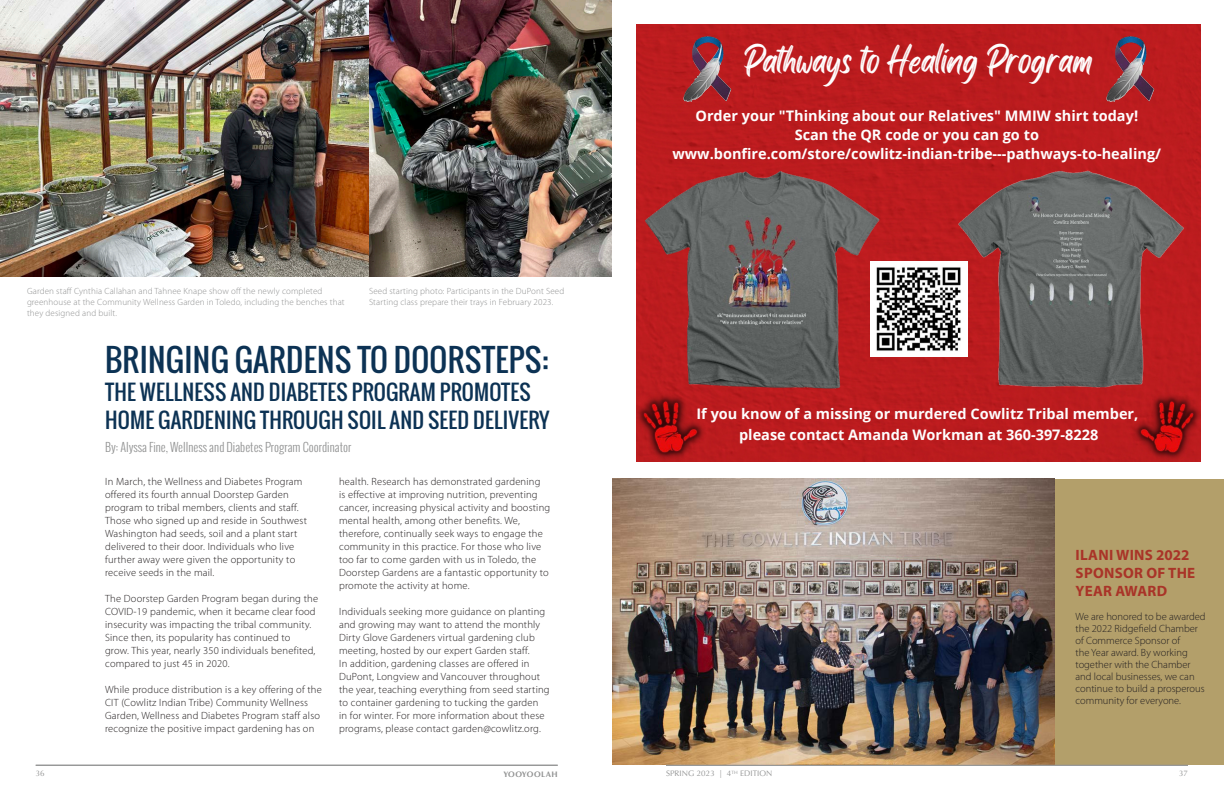
<style>
.page{position:relative;width:1224px;height:792px;background:#fff}
.page>*{position:absolute;margin:0;border:0;box-sizing:border-box;transform-origin:0 0}
.t1{font:36.4px "Black Bones";color:#fefefe}
.H3_-_CIT{font:31px "Oswald";letter-spacing:.01em;color:#0c3254}
.H3_-_CIT-2{font:21px/28px "Oswald";letter-spacing:.01em;color:#0c3254}
.Paragraph_-_CIT{font:700 15px/18px "Myriad Pro";letter-spacing:.02em;color:#a93428}
.t2{font:700 14.5px/19.2px "Open Sans";color:#fefefe;text-align:center}
.H4_-_CIT{font:300 12px "Oswald";color:#919292}
.Paragraph_-_CIT-2{font:300 10.5px/13px "Myriad Pro";letter-spacing:.02em;color:#231f20}
.Paragraph_-_CIT-3{font:300 10.5px/12px "Myriad Pro";color:#231f20}
.Captions{font:300 9px/11px "Myriad Pro";letter-spacing:.015em;color:#919292}
.t3{font:8px "Optima";letter-spacing:.01em;color:#919292}
.t4{font:700 8px "Optima";letter-spacing:.06em;color:#919292}
</style>
<div class="page">
<img style="left:0;top:0;width:612px;height:276px">
<div style="left:636px;top:25px;width:565px;height:436px;background:#bb1c1e"></div>
<img style="left:887px;top:261px;width:63px;height:95px">
<img style="left:1103px;top:33px;width:55px;height:71px">
<img style="left:680px;top:33px;width:55px;height:71px">
<img style="left:636px;top:398px;width:71px;height:63px">
<img style="left:1130px;top:391px;width:71px;height:70px">
<img style="left:950px;top:159px;width:238px;height:231px">
<img style="left:636px;top:166px;width:251px;height:232px">
<div style="left:1017px;top:479px;width:207px;height:285px;background:#b39f6a"></div>
<img style="left:612px;top:479px;width:442px;height:285px">
<hr style="left:36px;top:765px;width:522px;height:1px;background:#919292">
<hr style="left:666px;top:765px;width:522px;height:1px;background:#919292">
<p class="t1" style="left:745px;top:34px;width:350px">Pathways to Healing Program</p>
<p class="Captions" style="left:27px;top:286px;width:319px">Garden staff Cynthia Callahan and Tahnee Knape show off the newly completed greenhouse at the Community Wellness Garden in Toledo, including the benches that they designed and built.</p>
<p class="Captions" style="left:369px;top:286px;width:197px">Seed starting photo: Participants in the DuPont Seed<br>Starting class prepare their trays in February 2023.</p>
<p class="H3_-_CIT" style="left:105px;top:337px;width:445px">BRINGING GARDENS TO DOORSTEPS:</p>
<p class="H3_-_CIT-2" style="left:105px;top:378px;width:446px">THE WELLNESS AND DIABETES PROGRAM PROMOTES<br>HOME GARDENING THROUGH SOIL AND SEED DELIVERY</p>
<p class="H4_-_CIT" style="left:105px;top:439px;width:248px">By: Alyssa Fine, Wellness and Diabetes Program Coordinator</p>
<p class="Paragraph_-_CIT-2" style="left:105px;top:475px;width:203px">In March, the Wellness and Diabetes Program offered its fourth annual Doorstep Garden program to tribal members, clients and staff.<br>Those who signed up and reside in Southwest Washington had seeds, soil and a plant start delivered to their door. Individuals who live further away were given the opportunity to receive seeds in the mail.</p>
<p class="Paragraph_-_CIT-2" style="left:105px;top:592px;width:214px">The Doorstep Garden Program began during the COVID-19 pandemic, when it became clear food insecurity was impacting the tribal community.<br>Since then, its popularity has continued to<br>grow. This year, nearly 350 individuals benefited, compared to just 45 in 2020.</p>
<p class="Paragraph_-_CIT-2" style="left:105px;top:683px;width:218px">While produce distribution is a key offering of the CIT (Cowlitz Indian Tribe) Community Wellness Garden, Wellness and Diabetes Program staff also recognize the positive impact gardening has on</p>
<p class="Paragraph_-_CIT-2" style="left:339px;top:475px;width:213px">health. Research has demonstrated gardening<br>is effective at improving nutrition, preventing cancer, increasing physical activity and boosting mental health, among other benefits. We, therefore, continually seek ways to engage the community in this practice. For those who live too far to come garden with us in Toledo, the Doorstep Gardens are a fantastic opportunity to promote the activity at home.</p>
<p class="Paragraph_-_CIT-2" style="left:339px;top:605px;width:212px">Individuals seeking more guidance on planting and growing may want to attend the monthly Dirty Glove Gardeners virtual gardening club meeting, hosted by our expert Garden staff.<br>In addition, gardening classes are offered in DuPont, Longview and Vancouver throughout the year, teaching everything from seed starting to container gardening to tucking the garden<br>in for winter. For more information about these programs, please contact garden@cowlitz.org.</p>
<p class="t2" style="left:672px;top:106px;width:490px">Order your "Thinking about our Relatives" MMIW shirt today!<br>Scan the QR code or you can go to www.bonfire.com/store/cowlitz-indian-tribe---pathways-to-healing/</p>
<p class="t2" style="left:697px;top:403px;width:443px;line-height:20.3px">If you know of a missing or murdered Cowlitz Tribal member, please contact Amanda Workman at 360-397-8228</p>
<p class="Paragraph_-_CIT" style="left:1076px;top:546px;width:121px">ILANI WINS 2022<br>SPONSOR OF THE<br>YEAR AWARD</p>
<p class="Paragraph_-_CIT-3" style="left:1076px;top:611px;width:132px">We are honored to be awarded the 2022 Ridgefield Chamber of Commerce Sponsor of<br>the Year award. By working together with the Chamber and local businesses, we can continue to build a prosperous community for everyone.</p>
<p class="t3" style="left:36px;top:769px;width:10px">36</p>
<p class="t3" style="left:666px;top:769px;width:108px">SPRING 2023 | 4<sup>TH</sup> EDITION</p>
<p class="t4" style="left:503px;top:769px;width:56px">YOOYOOLAH</p>
<p class="t3" style="left:1179px;top:769px;width:10px">37</p>
</div>
